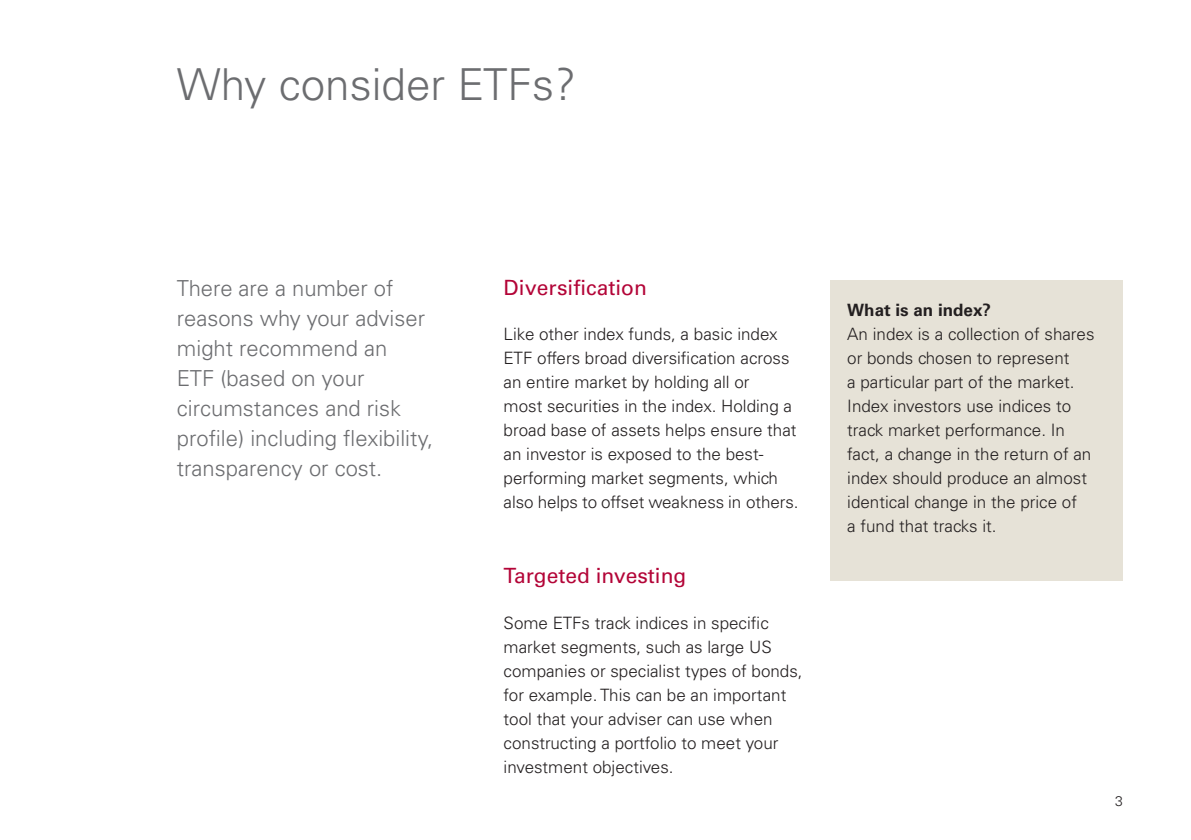
<style>
.page{position:relative;width:1191px;height:840px;background:#fff}
.page>*{position:absolute;margin:0;border:0;box-sizing:border-box;transform-origin:0 0}
.Content_Header_2{font:300 44px "Univers LT";color:#6c6d70}
.Copy_3{font:300 22px/30px "Univers LT";color:#6c6d70}
.SubHeader_3{font:21px "Univers LT";color:#b30437}
.Copy_1{font:300 17px/24px "Univers LT";color:#231f20}
.Copy_1__no_space{font:300 17px/24px "Univers LT";color:#231f20}
.Copy_1__no_space-2{font:700 17px "Univers LT";color:#231f20}
.t1{font:300 14px "Univers LT";color:#231f20}
</style>
<div class="page">
<div style="left:830px;top:279px;width:293px;height:301px;background:#e6e2d7"></div>
<p class="Content_Header_2" style="left:177px;top:58px;width:401px">Why consider ETFs?</p>
<p class="Copy_3" style="left:177px;top:272px;width:258px">There are a number of reasons why your adviser might recommend an<br>ETF (based on your circumstances and risk profile) including flexibility, transparency or cost.</p>
<p class="SubHeader_3" style="left:503px;top:275px;width:145px">Diversification</p>
<p class="Copy_1__no_space" style="left:503px;top:322px;width:296px">Like other index funds, a basic index ETF offers broad diversification across an entire market by holding all or<br>most securities in the index. Holding a broad base of assets helps ensure that an investor is exposed to the best&shy;performing market segments, which also helps to offset weakness in others.</p>
<p class="SubHeader_3" style="left:503px;top:563px;width:184px">Targeted investing</p>
<p class="Copy_1" style="left:503px;top:610px;width:300px">Some ETFs track indices in specific market segments, such as large US companies or specialist types of bonds, for example. This can be an important tool that your adviser can use when constructing a portfolio to meet your investment objectives.</p>
<p class="Copy_1__no_space-2" style="left:847px;top:300px;width:145px">What is an index?</p>
<p class="Copy_1" style="left:847px;top:322px;width:249px">An index is a collection of shares or bonds chosen to represent<br>a particular part of the market.<br>Index investors use indices to track market performance. In fact, a change in the return of an index should produce an almost identical change in the price of<br>a fund that tracks it.</p>
<p class="t1" style="left:1115px;top:792px;width:9px">3</p>
</div>
